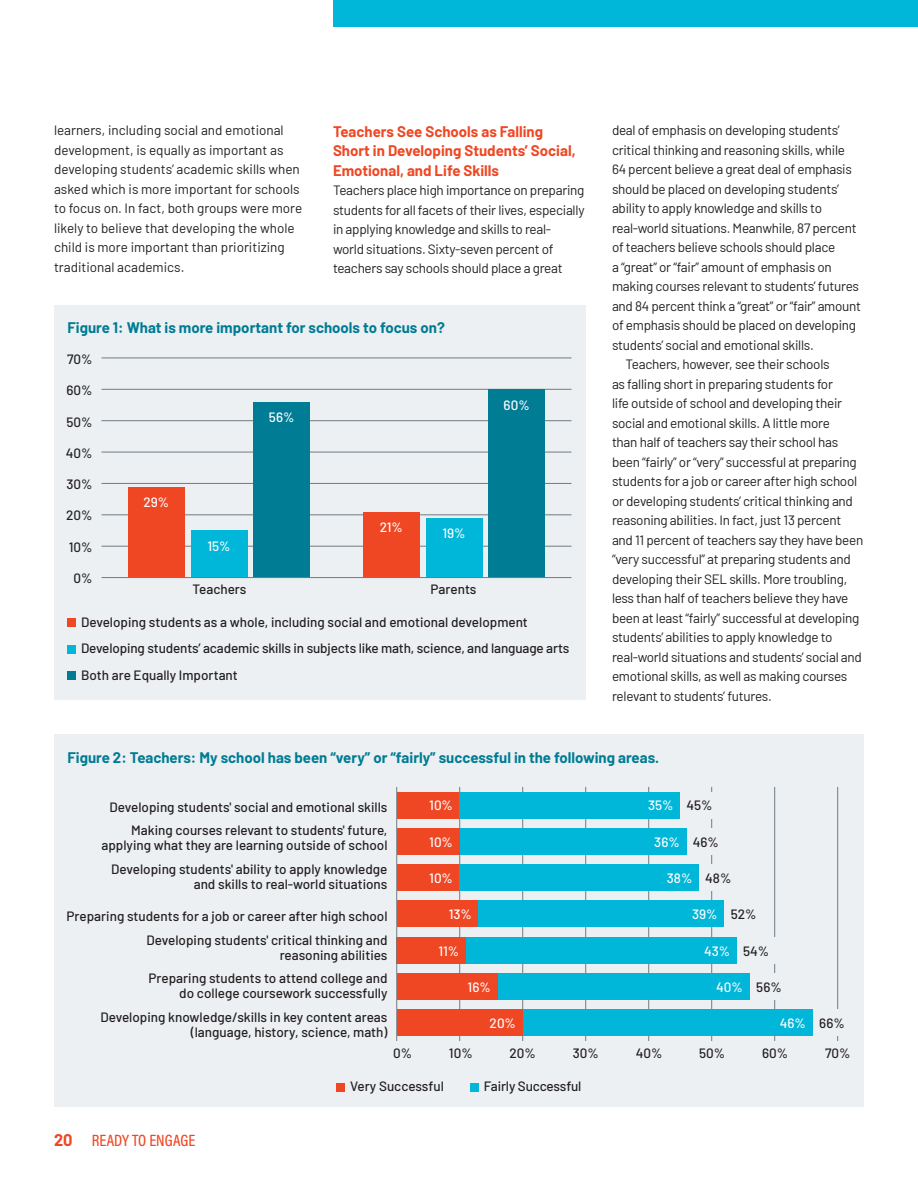
<style>
.page{position:relative;width:918px;height:1188px;background:#fff}
.page>*{position:absolute;margin:0;border:0;box-sizing:border-box;transform-origin:0 0}
.t1{font:16.5px "Acumin Variable Concept";color:#ef4724}
.F-1{font:700 15px "Barlow";color:#007c94}
._3{font:700 15px/19.5px "Barlow";color:#ef4724}
.F-T{font:500 13.5px/15px "Barlow";color:#231f20;text-align:right}
.T{font:13.5px/19.5px "Barlow";letter-spacing:-.02em;color:#231f20}
.T-1{font:13.5px/19.5px "Barlow";letter-spacing:-.02em;color:#231f20}
.T-2{font:13.5px/19.5px "Barlow";color:#231f20}
.F-H-Bar{font:500 13.5px "Barlow";color:#fff}
.F-H-Bar-2{font:500 13.5px "Barlow";color:#231f20}
.F-V-Bar{font:500 13.5px "Barlow";color:#fff}
.s1{font-family:"Barlow";font-weight:700}
</style>
<div class="page">
<div style="left:54px;top:305px;width:531px;height:395px;background:#edf0f2"></div>
<div style="left:68px;top:619px;width:8px;height:8px;background:#ef4724"></div>
<div style="left:68px;top:645px;width:8px;height:8px;background:#00b6d9"></div>
<div style="left:68px;top:672px;width:8px;height:8px;background:#007c94"></div>
<hr style="left:102px;top:546px;width:470px;height:1px;background:#6f7c83">
<hr style="left:102px;top:514px;width:470px;height:1px;background:#6f7c83">
<hr style="left:102px;top:483px;width:470px;height:1px;background:#6f7c83">
<hr style="left:102px;top:452px;width:470px;height:1px;background:#6f7c83">
<hr style="left:102px;top:420px;width:470px;height:1px;background:#6f7c83">
<hr style="left:102px;top:389px;width:470px;height:1px;background:#6f7c83">
<hr style="left:102px;top:358px;width:470px;height:1px;background:#6f7c83">
<div style="left:253px;top:402px;width:57px;height:176px;background:#007c94"></div>
<div style="left:488px;top:389px;width:57px;height:189px;background:#007c94"></div>
<div style="left:191px;top:531px;width:56px;height:47px;background:#00b6d9"></div>
<div style="left:426px;top:518px;width:56px;height:60px;background:#00b6d9"></div>
<div style="left:128px;top:487px;width:57px;height:91px;background:#ef4724"></div>
<div style="left:363px;top:512px;width:57px;height:66px;background:#ef4724"></div>
<hr style="left:102px;top:577px;width:470px;height:1px;background:#6f7c83">
<div style="left:54px;top:734px;width:810px;height:373px;background:#edf0f2"></div>
<hr style="left:459px;top:787px;width:1px;height:254px;background:#6f7c83">
<hr style="left:522px;top:787px;width:1px;height:254px;background:#6f7c83">
<hr style="left:585px;top:787px;width:1px;height:254px;background:#6f7c83">
<hr style="left:648px;top:787px;width:1px;height:254px;background:#6f7c83">
<hr style="left:711px;top:787px;width:1px;height:254px;background:#6f7c83">
<hr style="left:774px;top:787px;width:1px;height:254px;background:#6f7c83">
<hr style="left:837px;top:787px;width:1px;height:254px;background:#6f7c83">
<div style="left:499px;top:792px;width:220px;height:26px;background:#edf0f2"></div>
<div style="left:499px;top:828px;width:227px;height:26px;background:#edf0f2"></div>
<div style="left:499px;top:865px;width:239px;height:26px;background:#edf0f2"></div>
<div style="left:505px;top:937px;width:271px;height:26px;background:#edf0f2"></div>
<div style="left:537px;top:974px;width:252px;height:26px;background:#edf0f2"></div>
<div style="left:562px;top:1010px;width:290px;height:26px;background:#edf0f2"></div>
<div style="left:397px;top:792px;width:63px;height:26px;background:#ef4724"></div>
<div style="left:397px;top:828px;width:63px;height:26px;background:#ef4724"></div>
<div style="left:397px;top:865px;width:63px;height:26px;background:#ef4724"></div>
<div style="left:397px;top:901px;width:82px;height:26px;background:#ef4724"></div>
<div style="left:397px;top:937px;width:69px;height:26px;background:#ef4724"></div>
<div style="left:397px;top:974px;width:101px;height:26px;background:#ef4724"></div>
<div style="left:397px;top:1010px;width:126px;height:26px;background:#ef4724"></div>
<hr style="left:396px;top:787px;width:1px;height:254px;background:#6f7c83">
<div style="left:337px;top:1083px;width:8px;height:8px;background:#ef4724"></div>
<div style="left:471px;top:1083px;width:8px;height:8px;background:#00b6d9"></div>
<div style="left:460px;top:792px;width:220px;height:26px;background:#00b6d9"></div>
<div style="left:460px;top:828px;width:227px;height:26px;background:#00b6d9"></div>
<div style="left:460px;top:865px;width:239px;height:26px;background:#00b6d9"></div>
<div style="left:479px;top:901px;width:245px;height:26px;background:#00b6d9"></div>
<div style="left:466px;top:937px;width:271px;height:26px;background:#00b6d9"></div>
<div style="left:498px;top:974px;width:252px;height:26px;background:#00b6d9"></div>
<div style="left:523px;top:1010px;width:290px;height:26px;background:#00b6d9"></div>
<div style="left:333px;top:0;width:585px;height:27px;background:#00b6d9"></div>
<p class="T-2" style="left:54px;top:119px;width:250px">learners, including social and emotional development, is equally as important as developing students’ academic skills when asked which is more important for schools to focus on. In fact, both groups were more likely to believe that developing the whole child is more important than prioritizing traditional academics.</p>
<p class="_3" style="left:333px;top:120px;width:244px">Teachers See Schools as Falling<br>Short in Developing Students’ Social,<br>Emotional, and Life Skills</p>
<p class="T-1" style="left:333px;top:179px;width:253px">Teachers place high importance on preparing students for all facets of their lives, especially in applying knowledge and skills to real&shy;world situations. Sixty-seven percent of teachers say schools should place a great</p>
<p class="F-1" style="left:68px;top:317px;width:379px">Figure 1: What is more important for schools to focus on?</p>
<p class="F-T" style="left:67px;top:351px;width:27px">70%</p>
<p class="F-T" style="left:67px;top:382px;width:28px">60%</p>
<p class="F-T" style="left:67px;top:413px;width:28px">50%</p>
<p class="F-T" style="left:66px;top:444px;width:28px">40%</p>
<p class="F-T" style="left:67px;top:476px;width:28px">30%</p>
<p class="F-T" style="left:66px;top:507px;width:28px">20%</p>
<p class="F-T" style="left:69px;top:538px;width:25px">10%</p>
<p class="F-T" style="left:74px;top:569px;width:20px">0%</p>
<p class="F-V-Bar" style="left:269px;top:407px;width:27px">56%</p>
<p class="F-V-Bar" style="left:143px;top:492px;width:27px">29%</p>
<p class="F-V-Bar" style="left:207px;top:536px;width:25px">15%</p>
<p class="F-V-Bar" style="left:380px;top:517px;width:25px">21%</p>
<p class="F-V-Bar" style="left:442px;top:524px;width:25px">19%</p>
<p class="F-T" style="left:193px;top:581px;width:55px">Teachers</p>
<p class="F-T" style="left:431px;top:581px;width:47px">Parents</p>
<p class="F-V-Bar" style="left:504px;top:395px;width:28px">60%</p>
<p class="F-T" style="left:81px;top:613px;width:448px">Developing students as a whole, including social and emotional development</p>
<p class="F-T" style="left:81px;top:640px;width:490px">Developing students’ academic skills in subjects like math, science, and language arts</p>
<p class="F-T" style="left:81px;top:666px;width:158px">Both are Equally Important</p>
<p class="T-1" style="left:612px;top:119px;width:251px">deal of emphasis on developing students’ critical thinking and reasoning skills, while 64 percent believe a great deal of emphasis should be placed on developing students’ ability to apply knowledge and skills to real-world situations. Meanwhile, 87 percent of teachers believe schools should place<br>a “great” or “fair” amount of emphasis on making courses relevant to students’ futures and 84 percent think a “great” or “fair” amount of emphasis should be placed on developing students’ social and emotional skills.</p>
<p class="T" style="left:612px;top:353px;width:253px;text-indent:14px">Teachers, however, see their schools<br>as falling short in preparing students for<br>life outside of school and developing their social and emotional skills. A little more<br>than half of teachers say their school has been “fairly” or “very” successful at preparing students for a job or career after high school or developing students’ critical thinking and reasoning abilities. In fact, just 13 percent and 11 percent of teachers say they have been “very successful” at preparing students and developing their SEL skills. More troubling, less than half of teachers believe they have been at least “fairly” successful at developing students’ abilities to apply knowledge to real-world situations and students’ social and emotional skills, as well as making courses relevant to students’ futures.</p>
<p class="F-1" style="left:68px;top:746px;width:593px">Figure 2: Teachers: My school has been “very” or “fairly” successful in the following areas.</p>
<p class="F-T" style="left:109px;top:798px;width:280px">Developing students' social and emotional skills</p>
<p class="F-T" style="left:101px;top:822px;width:288px">Making courses relevant to students' future, applying what they are learning outside of school</p>
<p class="F-T" style="left:111px;top:860px;width:278px">Developing students' ability to apply knowledge and skills to real-world situations</p>
<p class="F-T" style="left:67px;top:908px;width:322px">Preparing students for a job or career after high school</p>
<p class="F-T" style="left:147px;top:931px;width:242px">Developing students' critical thinking and reasoning abilities</p>
<p class="F-T" style="left:149px;top:970px;width:240px">Preparing students to attend college and do college coursework successfully</p>
<p class="F-T" style="left:100px;top:1009px;width:289px">Developing knowledge/skills in key content areas (language, history, science, math)</p>
<p class="F-H-Bar" style="left:429px;top:796px;width:25px">10%</p>
<p class="F-H-Bar" style="left:429px;top:832px;width:25px">10%</p>
<p class="F-H-Bar" style="left:429px;top:868px;width:25px">10%</p>
<p class="F-H-Bar" style="left:449px;top:905px;width:25px">13%</p>
<p class="F-H-Bar" style="left:438px;top:941px;width:22px">11%</p>
<p class="F-H-Bar" style="left:468px;top:977px;width:25px">16%</p>
<p class="F-H-Bar" style="left:490px;top:1013px;width:28px">20%</p>
<p class="F-H-Bar" style="left:648px;top:796px;width:27px">35%</p>
<p class="F-H-Bar" style="left:654px;top:832px;width:27px">36%</p>
<p class="F-H-Bar" style="left:667px;top:868px;width:27px">38%</p>
<p class="F-H-Bar-2" style="left:686px;top:796px;width:28px">45%</p>
<p class="F-H-Bar-2" style="left:693px;top:832px;width:28px">46%</p>
<p class="F-H-Bar-2" style="left:705px;top:868px;width:28px">48%</p>
<p class="F-H-Bar" style="left:692px;top:905px;width:27px">39%</p>
<p class="F-H-Bar" style="left:704px;top:941px;width:28px">43%</p>
<p class="F-H-Bar" style="left:716px;top:977px;width:28px">40%</p>
<p class="F-H-Bar-2" style="left:731px;top:905px;width:27px">52%</p>
<p class="F-H-Bar-2" style="left:743px;top:941px;width:28px">54%</p>
<p class="F-H-Bar-2" style="left:756px;top:977px;width:27px">56%</p>
<p class="F-H-Bar" style="left:780px;top:1013px;width:28px">46%</p>
<p class="F-H-Bar-2" style="left:819px;top:1013px;width:27px">66%</p>
<p class="F-T" style="left:393px;top:1044px;width:20px">0%</p>
<p class="F-T" style="left:449px;top:1044px;width:25px">10%</p>
<p class="F-T" style="left:510px;top:1044px;width:28px">20%</p>
<p class="F-T" style="left:573px;top:1044px;width:28px">30%</p>
<p class="F-T" style="left:636px;top:1044px;width:28px">40%</p>
<p class="F-T" style="left:699px;top:1044px;width:28px">50%</p>
<p class="F-T" style="left:762px;top:1044px;width:28px">60%</p>
<p class="F-T" style="left:825px;top:1044px;width:27px">70%</p>
<p class="t1" style="left:54px;top:1129px;width:143px"><span class="s1">20</span> READY TO ENGAGE</p>
<p class="F-T" style="left:350px;top:1078px;width:95px">Very Successful</p>
<p class="F-T" style="left:484px;top:1078px;width:99px">Fairly Successful</p>
</div>
